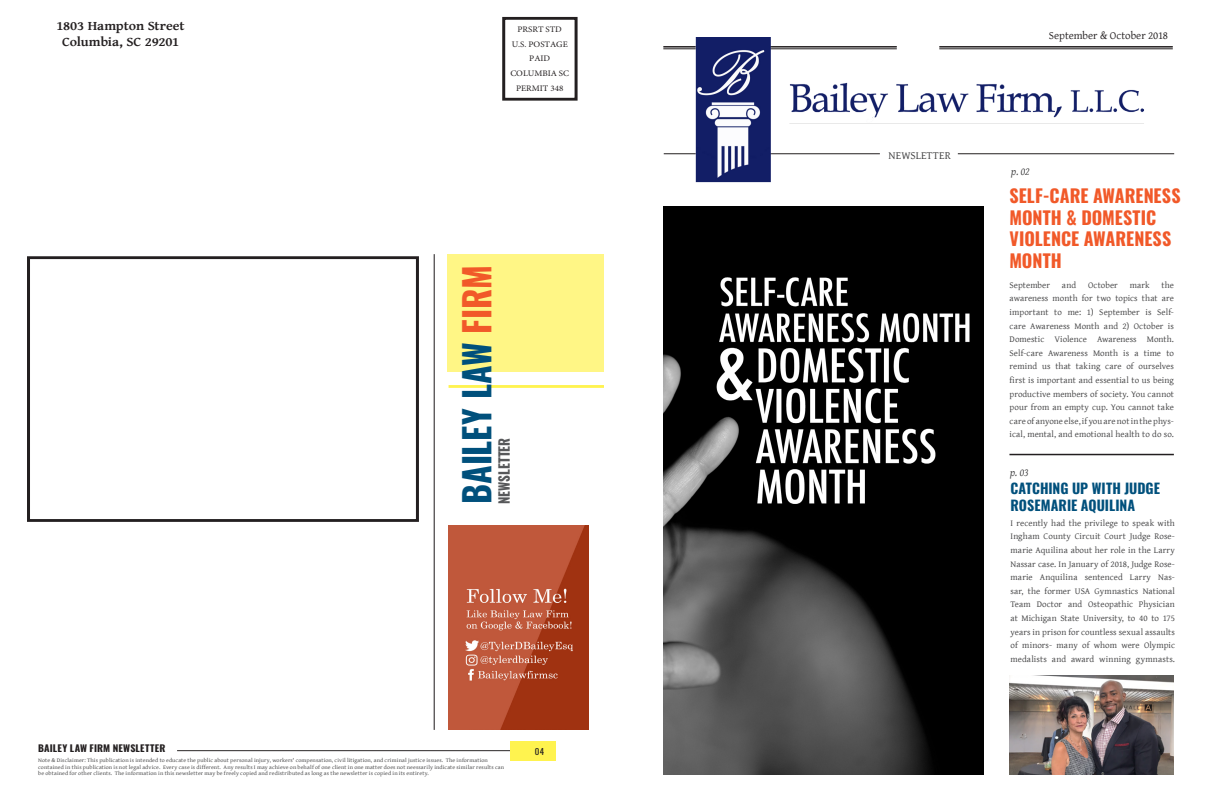
<style>
.page{position:relative;width:1224px;height:792px;background:#fff}
.page>*{position:absolute;margin:0;border:0;box-sizing:border-box;transform-origin:0 0}
.t1{font:700 36px "Oswald";color:#00507c;scale:.94 1}
.t2{font:700 18px/21.6px "Oswald";letter-spacing:.005em;color:#f15929}
.t3{font:700 14px/16.8px "Oswald";color:#00507c}
.t4{font:700 14px "Oswald";letter-spacing:-.005em;color:#57585a;scale:.94 1}
.t5{font:700 13.2px/15.8px "Gentium Basic";letter-spacing:-.01em;color:#231f20;text-align:center;scale:1.06 1}
.t6{font:11px "Gentium Basic";color:#231f20}
.t7{font:11px "Gentium Basic";letter-spacing:.01em;color:#3e3e3f}
.t8{font:italic 11px "Gentium Basic";color:#3e3e3f}
.t9{font:700 9.4px "Oswald";letter-spacing:.015em;color:#231f20;scale:1.06 1}
.t10{font:9px/13.6px "Gentium Basic";letter-spacing:.005em;color:#3e3e3f;text-align:justify}
.t11{font:8.5px/14.8px "Minion Pro";letter-spacing:-.005em;color:#231f20;text-align:center;scale:1.06 1}
.t12{font:8.5px "Oswald";color:#231f20;scale:1.06 1}
.t13{font:5.6px/6.8px "Gentium Basic";letter-spacing:.02em;color:#3e3e3f;scale:1.06 1}
.s1{color:#f15929}
</style>
<div class="page">
<img style="left:449px;top:525px;width:139px;height:205px">
<hr style="left:434px;top:254px;width:1px;height:476px;background:#231f20">
<hr style="left:449px;top:385px;width:155px;height:3px;background:#fff34f">
<div style="left:448px;top:254px;width:156px;height:118px;background:#fff685"></div>
<div style="left:502px;top:17px;width:76px;height:84px;border:3px solid #231f20"></div>
<div style="left:27px;top:256px;width:392px;height:266px;border:3px solid #231f20"></div>
<hr style="left:177px;top:750px;width:379px;height:1px;background:#231f20">
<div style="left:510px;top:741px;width:46px;height:19px;background:#fff34f"></div>
<img style="left:664px;top:206px;width:319px;height:568px">
<img style="left:1009px;top:675px;width:164px;height:99px">
<hr style="left:1009px;top:454px;width:165px;height:1px;background:#231f20">
<img style="left:663px;top:38px;width:512px;height:145px">
<h3 class="t5" style="left:57px;top:17px;width:122px">1803 Hampton Street<br>Columbia, SC 29201</h3>
<p class="t11" style="left:510px;top:22px;width:57px">PRSRT STD<br>U.S. POSTAGE<br>PAID<br>COLUMBIA SC<br>PERMIT 348</p>
<h1 class="t1" style="left:458px;top:504px;width:255px;rotate:-90deg">BAILEY LAW <span class="s1">FIRM</span></h1>
<h3 class="t4" style="left:497px;top:504px;width:72px;rotate:-90deg">NEWSLETTER</h3>
<p class="t9" style="left:38px;top:743px;width:121px">BAILEY LAW FIRM NEWSLETTER</p>
<p class="t12" style="left:535px;top:744px;width:10px">04</p>
<p class="t13" style="left:38px;top:756px;width:441px">Note &amp; Disclaimer: This publication is intended to educate the public about personal injury, workers' compensation, civil litigation, and criminal justice issues. The information contained in this publication is not legal advice. Every case is different. Any results I may achieve on behalf of one client in one matter does not neessarily indicate similar results can be obtained for other clients. The information in this newsletter may be freely copied and redistributed as long as the newsletter is copied in its entirety.</p>
<p class="t7" style="left:889px;top:147px;width:64px">NEWSLETTER</p>
<p class="t6" style="left:1049px;top:27px;width:121px">September &amp; October 2018</p>
<p class="t8" style="left:1011px;top:163px;width:20px">p. 02</p>
<h2 class="t2" style="left:1009px;top:186px;width:173px">SELF-CARE AWARENESS<br>MONTH &amp; DOMESTIC<br>VIOLENCE AWARENESS<br>MONTH</h2>
<p class="t10" style="left:1010px;top:278px;width:166px;text-indent:152px">the awareness month for two topics that are important to me: 1) September is Self&shy;care Awareness Month and 2) October is Domestic Violence Awareness Month.<br>Self-care Awareness Month is a time to remind us that taking care of ourselves first is important and essential to us being productive members of society. You cannot pour from an empty cup. You cannot take care of anyone else, if you are not in the phys&shy;ical, mental, and emotional health to do so.</p>
<p class="t10" style="left:1010px;top:278px;width:42px">September</p>
<p class="t10" style="left:1062px;top:278px;width:16px">and</p>
<p class="t10" style="left:1088px;top:278px;width:31px">October</p>
<p class="t10" style="left:1130px;top:278px;width:21px">mark</p>
<p class="t8" style="left:1010px;top:464px;width:20px">p. 03</p>
<h3 class="t3" style="left:1011px;top:481px;width:151px">CATCHING UP WITH JUDGE<br>ROSEMARIE AQUILINA</h3>
<p class="t10" style="left:1011px;top:516px;width:166px">I recently had the privilege to speak with Ingham County Circuit Court Judge Rose&shy;marie Aquilina about her role in the Larry Nassar case. In January of 2018, Judge Rose&shy;marie Anquilina sentenced Larry Nas&shy;sar, the former USA Gymnastics National Team Doctor and Osteopathic Physician at Michigan State University, to 40 to 175 years in prison for countless sexual assaults of minors- many of whom were Olympic medalists and award winning gymnasts.</p>
</div>
